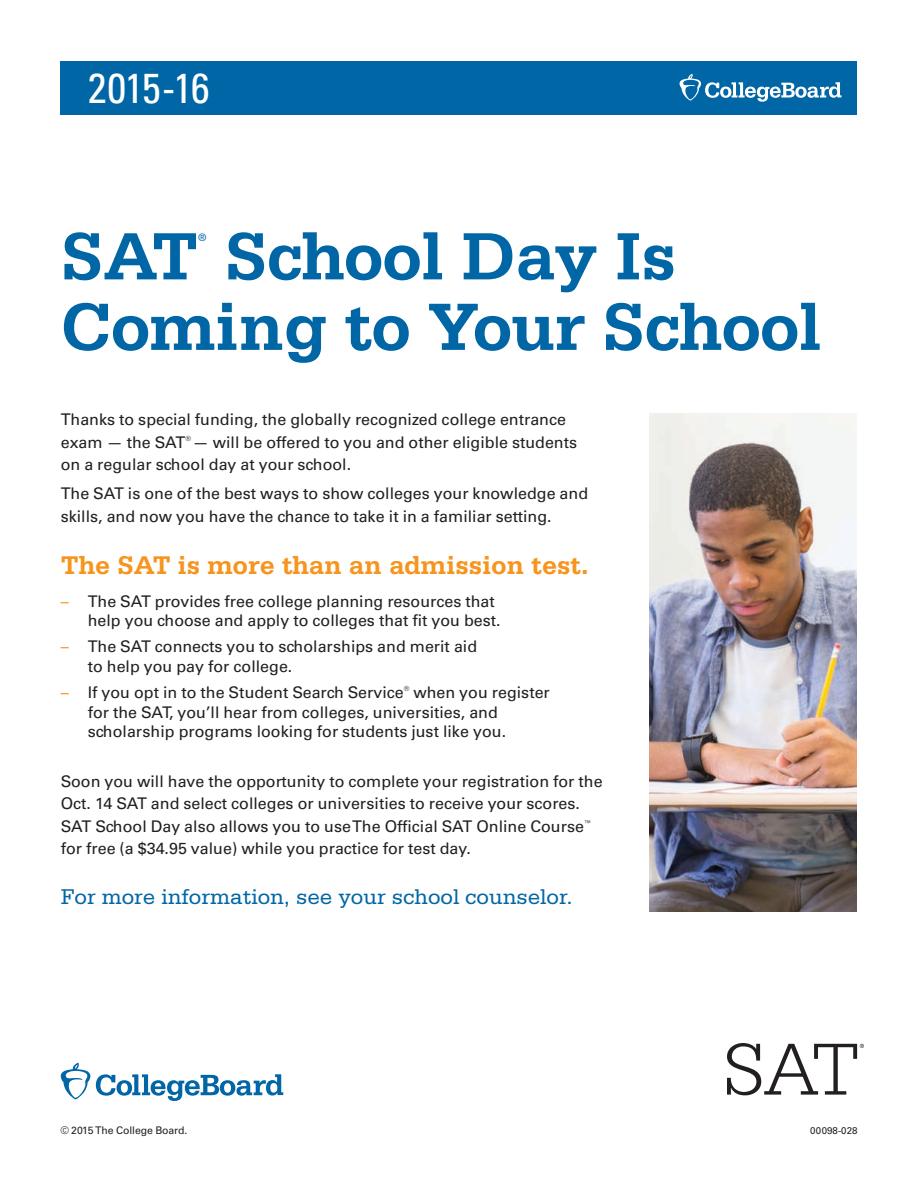
<style>
.page{position:relative;width:918px;height:1188px;background:#fff}
.page>*{position:absolute;margin:0;border:0;box-sizing:border-box;transform-origin:0 0}
.t1{font:700 70.5px "Serifa Std";letter-spacing:-.01em;color:#0066a5}
.t2{font:condensed 42px "Univers LT Std";letter-spacing:-.025em;color:#fff}
.t3{font:700 27px "Serifa Std";color:#f7941d}
.t4{font:22.5px "Serifa Std";color:#0066a5}
.t5{font:16.05px/22.5px "Univers LT Std";color:#231f20}
.t6{font:16.05px "Univers LT Std";color:#f7941d}
.t7{font:11.4px "Serifa Std";color:#0066a5}
.t8{font:10.5px "Univers LT Std";letter-spacing:-.01em;color:#231f20}
.t9{font:9.75px "Univers LT Std";color:#231f20}
.t10{font:7.05px "Univers LT Std";color:#231f20}
</style>
<div class="page">
<div style="left:61px;top:61px;width:796px;height:54px;background:#0066a5"></div>
<svg style="left:61px;top:1063px;width:222px;height:38px"></svg>
<svg style="left:727px;top:1043px;width:137px;height:52px"></svg>
<svg style="left:680px;top:74px;width:162px;height:28px"></svg>
<img style="left:649px;top:413px;width:207px;height:498px">
<h2 class="t2" style="left:88px;top:61px;width:124px">2015-16</h2>
<h1 class="t1" style="left:61px;top:215px;width:617px">SAT School Day Is</h1>
<h1 class="t7" style="left:198px;top:231px;width:11px">®</h1>
<h1 class="t1" style="left:61px;top:285px;width:763px">Coming to Your School</h1>
<p class="t5" style="left:61px;top:408px;width:507px">Thanks to special funding, the globally recognized college entrance exam — the SAT</p>
<p class="t10" style="left:185px;top:434px;width:7px">®</p>
<p class="t5" style="left:61px;top:431px;width:518px;text-indent:132px">— will be offered to you and other eligible students on a regular school day at your school.</p>
<p class="t5" style="left:61px;top:482px;width:529px">The SAT is one of the best ways to show colleges your knowledge and skills, and now you have the chance to take it in a familiar setting.</p>
<h2 class="t3" style="left:61px;top:549px;width:529px">The SAT is more than an admission test.</h2>
<p class="t5" style="left:88px;top:591px;width:414px;line-height:19.5px">The SAT provides free college planning resources that help you choose and apply to colleges that fit you best.</p>
<p class="t5" style="left:88px;top:637px;width:391px;line-height:19.5px">The SAT connects you to scholarships and merit aid to help you pay for college.</p>
<p class="t5" style="left:88px;top:681px;width:318px">If you opt in to the Student Search Service</p>
<p class="t10" style="left:404px;top:684px;width:7px">®</p>
<p class="t6" style="left:61px;top:591px;width:10px">–</p>
<p class="t6" style="left:61px;top:637px;width:10px">–</p>
<p class="t5" style="left:88px;top:683px;width:464px;line-height:19.5px;text-indent:326px">when you register for the SAT, you’ll hear from colleges, universities, and scholarship programs looking for students just like you.</p>
<p class="t5" style="left:61px;top:770px;width:543px">Soon you will have the opportunity to complete your registration for the Oct. 14 SAT and select colleges or universities to receive your scores.<br>SAT School Day also allows you to use The Official SAT Online Course<sup>™ </sup>for free (a $34.95 value) while you practice for test day.</p>
<p class="t4" style="left:61px;top:884px;width:514px">For more information, see your school counselor.</p>
<p class="t6" style="left:61px;top:683px;width:10px">–</p>
<p class="t8" style="left:60px;top:1124px;width:129px">© 2015 The College Board.</p>
<p class="t9" style="left:810px;top:1125px;width:49px">00098-028</p>
</div>
